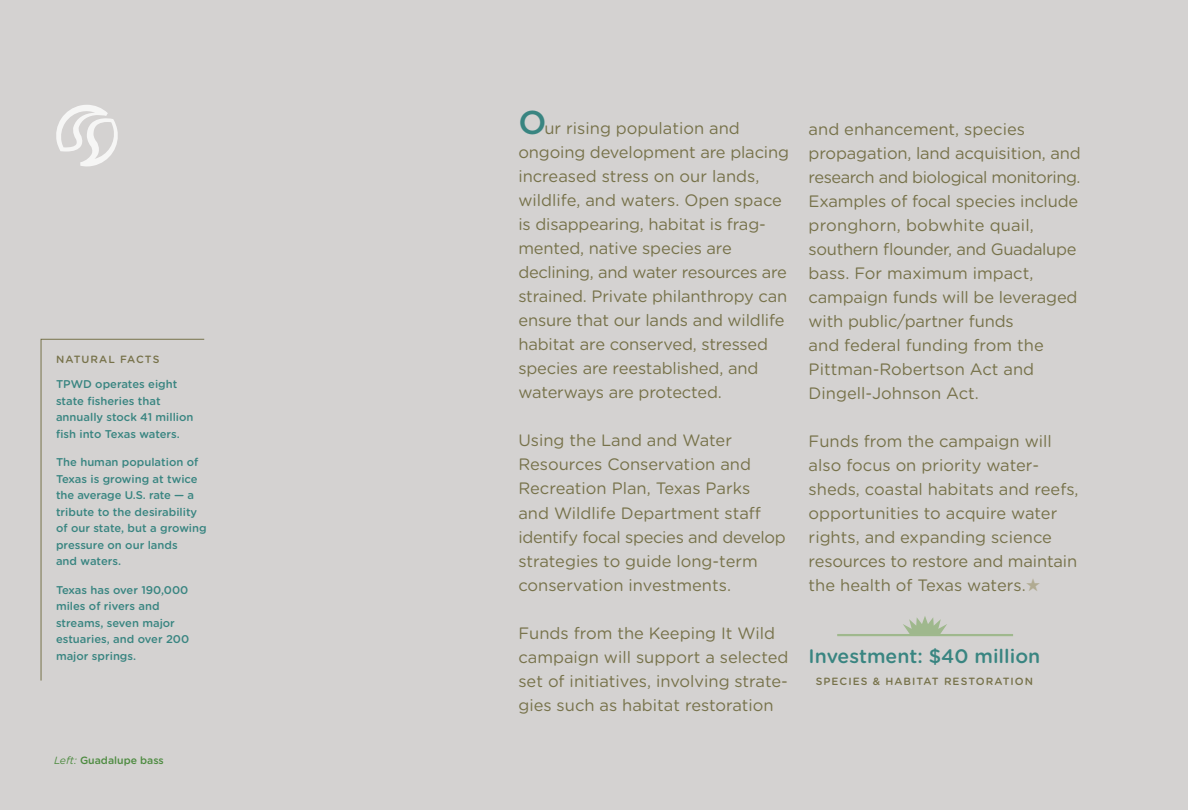
<style>
.page{position:relative;width:1188px;height:810px;background:#d4d2d1}
.page>*{position:absolute;margin:0;border:0;box-sizing:border-box;transform-origin:0 0}
.t1{font:500 19.5px "Gotham Rounded";color:#398581}
.t2{font:16.5px/24px "Gotham Rounded";letter-spacing:-.01em;color:#77724a}
.t3{font:500 11.25px/16.5px "Gotham Rounded";color:#398581}
.t4{font:500 10.5px "Gotham Rounded";letter-spacing:.1em;color:#77724a}
.t5{font:500 10.5px "Gotham Rounded";color:#4d8b40}
.s1{font-weight:400;font-style:italic}
.s2{font-weight:500;font-size:33px;color:#398581}
.s3{color:#b1ab92}
</style>
<div class="page">
<svg style="left:56px;top:105px;width:62px;height:61px"></svg>
<svg style="left:41px;top:339px;width:164px;height:342px"></svg>
<svg style="left:837px;top:616px;width:176px;height:20px"></svg>
<p class="t4" style="left:56px;top:352px;width:105px">NATURAL FACTS</p>
<p class="t3" style="left:56px;top:376px;width:139px">TPWD operates eight state fisheries that annually stock 41 million fish into Texas waters.</p>
<p class="t3" style="left:56px;top:454px;width:152px">The human population of<br>Texas is growing at twice the average U.S. rate — a tribute to the desirability of our state, but a growing pressure on our lands<br>and waters.</p>
<p class="t3" style="left:56px;top:581px;width:135px">Texas has over 190,000 miles of rivers and streams, seven major estuaries, and over 200 major springs.</p>
<p class="t5" style="left:54px;top:753px;width:111px"><span class="s1">Left:</span> Guadalupe bass</p>
<p class="t2" style="left:518px;top:116px;width:272px"><span class="s2">O</span>ur rising population and ongoing development are placing increased stress on our lands, wildlife, and waters. Open space is disappearing, habitat is frag&shy;mented, native species are declining, and water resources are strained. Private philanthropy can ensure that our lands and wildlife habitat are conserved, stressed species are reestablished, and waterways are protected.</p>
<p class="t2" style="left:518px;top:428px;width:269px">Using the Land and Water<br>Resources Conservation and<br>Recreation Plan, Texas Parks<br>and Wildlife Department staff identify focal species and develop strategies to guide long-term conservation investments.</p>
<p class="t2" style="left:518px;top:620px;width:272px">Funds from the Keeping It Wild campaign will support a selected set of initiatives, involving strate&shy;gies such as habitat restoration</p>
<p class="t2" style="left:809px;top:116px;width:274px">and enhancement, species propagation, land acquisition, and research and biological monitoring.<br>Examples of focal species include pronghorn, bobwhite quail, southern flounder, and Guadalupe bass. For maximum impact, campaign funds will be leveraged with public/partner funds<br>and federal funding from the<br>Pittman-Robertson Act and<br>Dingell-Johnson Act.</p>
<p class="t2" style="left:809px;top:428px;width:272px">Funds from the campaign will also focus on priority water&shy;sheds, coastal habitats and reefs, opportunities to acquire water rights, and expanding science resources to restore and maintain the health of Texas waters.<span class="s3">★</span></p>
<p class="t1" style="left:809px;top:642px;width:233px">Investment: $40 million</p>
<p class="t4" style="left:816px;top:674px;width:219px">SPECIES &amp; HABITAT RESTORATION</p>
</div>
